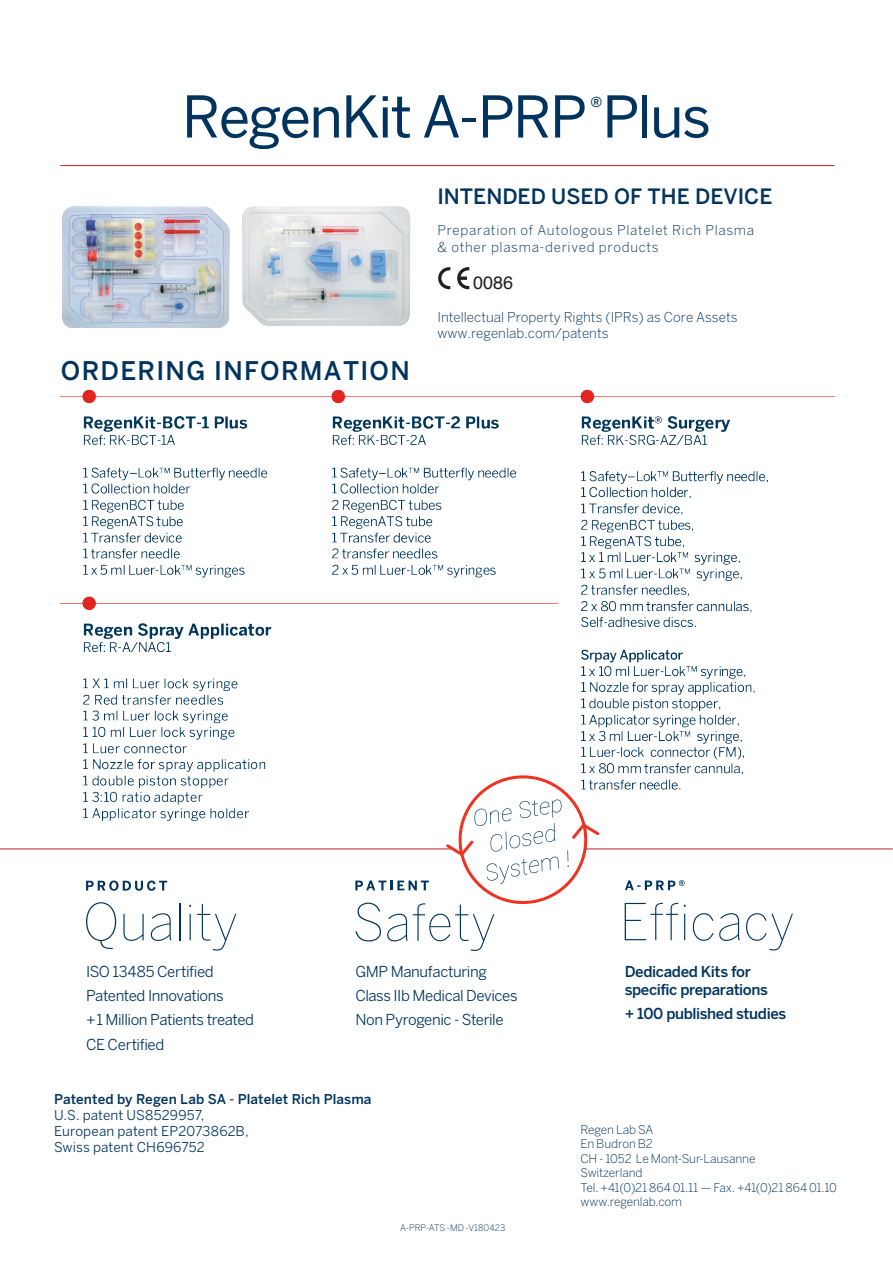
<style>
.page{position:relative;width:893px;height:1263px;background:#fff}
.page>*{position:absolute;margin:0;border:0;box-sizing:border-box;transform-origin:0 0}
.t1{font:57px "Benton Sans";letter-spacing:-.03em;color:#00345e}
.t2{font:500 25.5px "Benton Sans";letter-spacing:.05em;color:#00345e}
.t3{font:500 21px "Benton Sans";color:#00345e}
.t4{font:18px "Helvetica";color:#231f20}
.t5{font:15px "Benton Sans";letter-spacing:-.025em;color:#00345e}
.t6{font:500 15px "Benton Sans";letter-spacing:-.025em;color:#00345e}
.t7{font:500 13.65px "Benton Sans";color:#00345e}
.t8{font:300 13.5px "Benton Sans";letter-spacing:.05em;color:#00345e}
.t9{font:300 13.5px "Benton Sans";color:#00345e}
.t10{font:13.5px "Benton Sans";letter-spacing:.01em;color:#00345e}
.t11{font:500 13.5px "Benton Sans";letter-spacing:.005em;color:#00345e}
.t12{font:300 12px "Benton Sans";letter-spacing:-.01em;color:#00345e}
.t13{font:300 9px "Benton Sans";color:#00345e}
</style>
<div class="page">
<hr style="left:60px;top:165px;width:774px;height:1px;background:#bf2225">
<hr style="left:0;top:848px;width:451px;height:1px;background:#bf2225">
<svg style="left:625px;top:903px;width:53px;height:37px"></svg>
<svg style="left:684px;top:914px;width:1px;height:26px"></svg>
<svg style="left:693px;top:913px;width:47px;height:28px"></svg>
<svg style="left:746px;top:913px;width:47px;height:37px"></svg>
<svg style="left:625px;top:880px;width:60px;height:10px"></svg>
<svg style="left:86px;top:902px;width:30px;height:47px"></svg>
<svg style="left:123px;top:914px;width:21px;height:27px"></svg>
<svg style="left:151px;top:913px;width:20px;height:28px"></svg>
<hr style="left:179px;top:903px;width:1px;height:37px;background:#00345e">
<svg style="left:190px;top:914px;width:1px;height:26px"></svg>
<svg style="left:197px;top:904px;width:39px;height:46px"></svg>
<svg style="left:86px;top:880px;width:81px;height:11px"></svg>
<svg style="left:355px;top:829px;width:247px;height:122px"></svg>
<hr style="left:586px;top:848px;width:307px;height:1px;background:#bf2225">
<svg style="left:438px;top:267px;width:12px;height:22px"></svg>
<svg style="left:457px;top:267px;width:12px;height:22px"></svg>
<img style="left:61px;top:389px;width:773px;height:440px">
<img style="left:242px;top:206px;width:169px;height:120px">
<img style="left:61px;top:206px;width:169px;height:121px">
<p class="t1" style="left:182px;top:83px;width:531px">RegenKit A-PRP Plus</p>
<p class="t7" style="left:591px;top:93px;width:13px">®</p>
<p class="t3" style="left:437px;top:184px;width:336px">INTENDED USED OF THE DEVICE</p>
<p class="t8" style="left:437px;top:222px;width:318px">Preparation of Autologous Platelet Rich Plasma</p>
<p class="t8" style="left:437px;top:239px;width:223px">&amp; other plasma-derived products</p>
<p class="t4" style="left:473px;top:269px;width:42px">0086</p>
<p class="t2" style="left:61px;top:355px;width:350px">ORDERING INFORMATION</p>
<p class="t9" style="left:437px;top:309px;width:302px">Intellectual Property Rights (IPRs) as Core Assets</p>
<p class="t9" style="left:437px;top:325px;width:173px">www.regenlab.com/patents</p>
<p class="t5" style="left:86px;top:962px;width:129px">ISO 13485 Certified</p>
<p class="t5" style="left:86px;top:986px;width:139px">Patented Innovations</p>
<p class="t5" style="left:86px;top:1010px;width:170px">+1 Million Patients treated</p>
<p class="t5" style="left:86px;top:1036px;width:80px">CE Certified</p>
<p class="t5" style="left:355px;top:962px;width:133px">GMP Manufacturing</p>
<p class="t5" style="left:355px;top:986px;width:164px">Class IIb Medical Devices</p>
<p class="t5" style="left:355px;top:1010px;width:150px">Non Pyrogenic - Sterile</p>
<p class="t11" style="left:54px;top:1090px;width:319px">Patented by Regen Lab SA - Platelet Rich Plasma</p>
<p class="t10" style="left:54px;top:1107px;width:152px">U.S. patent US8529957,</p>
<p class="t10" style="left:54px;top:1123px;width:196px">European patent EP2073862B,</p>
<p class="t10" style="left:54px;top:1139px;width:152px">Swiss patent CH696752</p>
<p class="t13" style="left:400px;top:1222px;width:107px">A-PRP-ATS -MD -V180423</p>
<p class="t6" style="left:625px;top:962px;width:128px">Dedicaded Kits for</p>
<p class="t6" style="left:625px;top:980px;width:145px">specific preparations</p>
<p class="t6" style="left:625px;top:1004px;width:163px">+ 100 published studies</p>
<p class="t12" style="left:580px;top:1122px;width:75px">Regen Lab SA</p>
<p class="t12" style="left:580px;top:1137px;width:74px">En Budron B2</p>
<p class="t12" style="left:580px;top:1151px;width:177px">CH - 1052 Le Mont-Sur-Lausanne</p>
<p class="t12" style="left:580px;top:1166px;width:64px">Switzerland</p>
<p class="t12" style="left:580px;top:1180px;width:258px">Tel. +41(0)21 864 01.11 — Fax. +41(0)21 864 01.10</p>
<p class="t12" style="left:580px;top:1194px;width:103px">www.regenlab.com</p>
</div>
